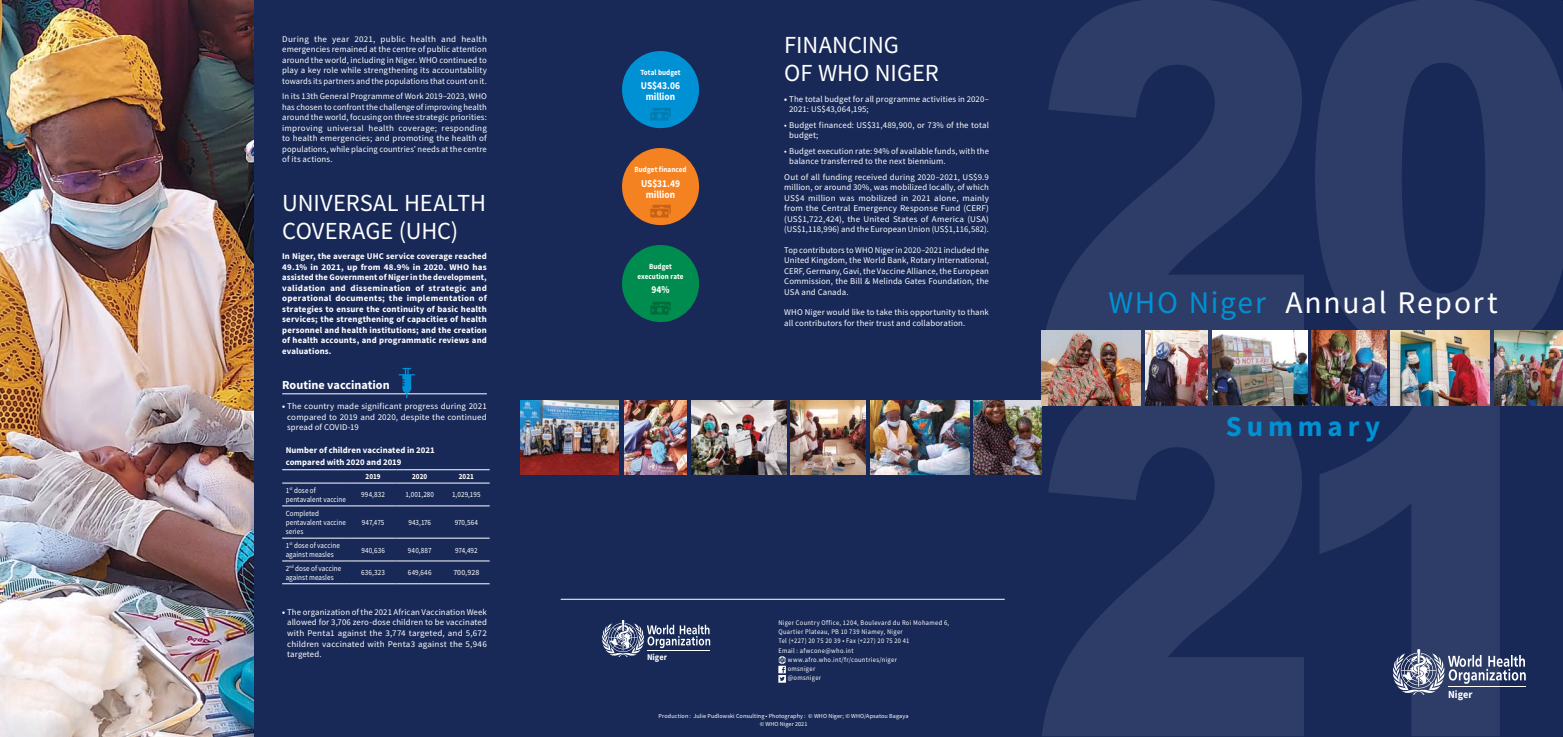
<style>
.page{position:relative;width:1563px;height:737px;background:#fff}
.page>*{position:absolute;margin:0;border:0;box-sizing:border-box;transform-origin:0 0}
.t1{font:900 488.34px/382.4px "Arial";color:#fff;scale:.9 1}
.t2{font:31.5px "Source Sans Pro";letter-spacing:.055em;color:#fff}
.t3{font:700 28.88px "Source Sans Pro";letter-spacing:.175em;color:#0091d5}
.t4{font:24.5px/28px "Source Sans Pro";color:#fff}
.t5{font:700 12.25px "Source Sans Pro";letter-spacing:-.005em;color:#fff}
.t6{font:700 10.85px "Source Sans Pro";color:#fff;scale:.94 1}
.t7{font:700 10.5px/11.4px "Source Sans Pro";color:#fff;text-align:center;scale:.9 1}
.t8{font:700 8.84px "Source Sans Pro";letter-spacing:.005em;color:#fff;scale:.94 1}
.t9{font:8.75px/10.5px "Source Sans Pro";letter-spacing:.015em;color:#fff;text-align:justify}
.t10{font:700 8.75px/10.5px "Source Sans Pro";letter-spacing:.01em;color:#fff;text-align:justify}
.t11{font:7.88px/9.5px "Source Sans Pro";letter-spacing:.01em;color:#fff;scale:.9 1}
.t12{font:700 7.88px/9.6px "Source Sans Pro";letter-spacing:.01em;color:#fff;text-align:center;scale:.9 1}
.t13{font:7.88px "Source Sans Pro";letter-spacing:.01em;color:#fff}
.t14{font:7px/8.8px "Source Sans Pro";letter-spacing:.05em;color:#fff;scale:.92 1}
.t15{font:6.12px/7.9px "Source Sans Pro";letter-spacing:.015em;color:#fff;text-align:center}
.s1{font-weight:700}
.s2{color:#0091d5}
</style>
<div class="page">
<img style="left:0;top:0;width:255px;height:737px">
<div style="left:255px;top:0;width:787px;height:737px;background:#182957"></div>
<div style="left:1042px;top:0;width:521px;height:737px;background:#182957"></div>
<img style="left:521px;top:400px;width:98px;height:75px">
<div style="left:622px;top:245px;width:77px;height:77px;background:#008c4f;border-radius:50%"></div>
<svg style="left:650px;top:302px;width:21px;height:12px"></svg>
<div style="left:622px;top:148px;width:77px;height:77px;background:#f58220;border-radius:50%"></div>
<svg style="left:650px;top:205px;width:21px;height:12px"></svg>
<div style="left:622px;top:51px;width:77px;height:77px;background:#0091d5;border-radius:50%"></div>
<svg style="left:650px;top:108px;width:21px;height:13px"></svg>
<svg style="left:778px;top:656px;width:8px;height:26px"></svg>
<hr style="left:561px;top:599px;width:444px;height:1px;background:#fff">
<img style="left:625px;top:400px;width:62px;height:75px">
<img style="left:691px;top:400px;width:95px;height:75px">
<img style="left:791px;top:400px;width:74px;height:75px">
<img style="left:973px;top:400px;width:69px;height:75px">
<img style="left:870px;top:400px;width:99px;height:75px">
<hr style="left:282px;top:393px;width:205px;height:1px;background:#fff">
<hr style="left:282px;top:469px;width:68px;height:1px;background:#fff">
<hr style="left:350px;top:469px;width:46px;height:1px;background:#fff">
<hr style="left:396px;top:469px;width:47px;height:1px;background:#fff">
<hr style="left:443px;top:469px;width:47px;height:1px;background:#fff">
<hr style="left:282px;top:483px;width:68px;height:1px;background:#fff">
<hr style="left:350px;top:483px;width:46px;height:1px;background:#fff">
<hr style="left:396px;top:483px;width:47px;height:1px;background:#fff">
<hr style="left:443px;top:483px;width:47px;height:1px;background:#fff">
<hr style="left:282px;top:506px;width:68px;height:1px;background:#fff">
<hr style="left:350px;top:506px;width:46px;height:1px;background:#fff">
<hr style="left:396px;top:506px;width:47px;height:1px;background:#fff">
<hr style="left:443px;top:506px;width:47px;height:1px;background:#fff">
<hr style="left:282px;top:538px;width:68px;height:1px;background:#fff">
<hr style="left:350px;top:538px;width:46px;height:1px;background:#fff">
<hr style="left:396px;top:538px;width:47px;height:1px;background:#fff">
<hr style="left:443px;top:538px;width:47px;height:1px;background:#fff">
<hr style="left:282px;top:561px;width:68px;height:1px;background:#fff">
<hr style="left:350px;top:561px;width:46px;height:1px;background:#fff">
<hr style="left:396px;top:561px;width:47px;height:1px;background:#fff">
<hr style="left:443px;top:561px;width:47px;height:1px;background:#fff">
<hr style="left:282px;top:583px;width:68px;height:1px;background:#fff">
<hr style="left:350px;top:583px;width:46px;height:1px;background:#fff">
<hr style="left:396px;top:583px;width:47px;height:1px;background:#fff">
<hr style="left:443px;top:583px;width:47px;height:1px;background:#fff">
<svg style="left:398px;top:368px;width:17px;height:30px"></svg>
<svg style="left:1393px;top:649px;width:132px;height:45px"></svg>
<svg style="left:602px;top:620px;width:108px;height:37px"></svg>
<img style="left:1042px;top:331px;width:99px;height:74px">
<img style="left:1311px;top:331px;width:75px;height:74px">
<img style="left:1390px;top:331px;width:99px;height:74px">
<img style="left:1212px;top:331px;width:95px;height:74px">
<img style="left:1145px;top:331px;width:62px;height:74px">
<img style="left:1494px;top:331px;width:68px;height:74px">
<p class="t9" style="left:282px;top:33px;width:206px">During the year 2021, public health and health emergencies remained at the centre of public attention around the world, including in Niger. WHO continued to play a key role while strengthening its accountability towards its partners and the populations that count on it.</p>
<p class="t9" style="left:282px;top:91px;width:206px">I n its 13th General Programme of Work 2019–2023, WHO has chosen to confront the challenge of improving health around the world, focusing on three strategic priorities: improving universal health coverage; responding to health emergencies; and promoting the health of populations, while placing countries’ needs at the centre of its actions.</p>
<h3 class="t4" style="left:282px;top:188px;width:189px">Universal health coverage (UHC)</h3>
<p class="t10" style="left:282px;top:251px;width:206px">In Niger, the average UHC service coverage reached 49.1% in 2021, up from 48.9% in 2020. WHO has assisted the Government of Niger in the development, validation and dissemination of strategic and operational documents; the implementation of strategies to ensure the continuity of basic health services; the strengthening of capacities of health personnel and health institutions; and the creation of health accounts, and programmatic reviews and evaluations.</p>
<h3 class="t5" style="left:282px;top:376px;width:109px">Routine vaccination</h3>
<p class="t9" style="left:287px;top:401px;width:201px;text-indent:-5px"><span class="s1">•</span> The country made significant progress during 2021 compared to 2019 and 2020, despite the continued spread of COVI D-19</p>
<p class="t10" style="left:286px;top:444px;width:151px;line-height:11.4px">Number of children vaccinated in 2021 compared with 2020 and 2019</p>
<p class="t12" style="left:365px;top:472px;width:18px">2019</p>
<p class="t12" style="left:412px;top:472px;width:18px">2020</p>
<p class="t12" style="left:459px;top:472px;width:18px">2021</p>
<p class="t11" style="left:286px;top:485px;width:69px">1<sup>st</sup> dose of pentavalent vaccine</p>
<p class="t11" style="left:361px;top:490px;width:28px">994,832</p>
<p class="t11" style="left:405px;top:490px;width:33px">1,001,280</p>
<p class="t11" style="left:452px;top:490px;width:33px">1,029,195</p>
<p class="t11" style="left:286px;top:508px;width:69px">Completed pentavalent vaccine series</p>
<p class="t11" style="left:362px;top:517px;width:26px">947,475</p>
<p class="t11" style="left:408px;top:517px;width:27px">943,176</p>
<p class="t11" style="left:455px;top:517px;width:28px">970,564</p>
<p class="t11" style="left:286px;top:540px;width:62px">1<sup>st</sup> dose of vaccine against measles</p>
<p class="t11" style="left:361px;top:545px;width:28px">940,636</p>
<p class="t11" style="left:408px;top:545px;width:28px">940,887</p>
<p class="t11" style="left:455px;top:545px;width:27px">974,492</p>
<p class="t11" style="left:286px;top:563px;width:63px">2<sup>nd</sup> dose of vaccine against measles</p>
<p class="t11" style="left:361px;top:568px;width:28px">636,323</p>
<p class="t11" style="left:408px;top:568px;width:28px">649,646</p>
<p class="t13" style="left:453px;top:567px;width:27px">700,928</p>
<p class="t9" style="left:287px;top:606px;width:201px;text-indent:-5px"><span class="s1">•</span> The organization of the 2021 African Vaccination Week allowed for 3,706 zero-dose children to be vaccinated with Penta1 against the 3,774 targeted, and 5,672 children vaccinated with Penta3 against the 5,946 targeted.</p>
<p class="t12" style="left:640px;top:68px;width:46px">Total budget</p>
<p class="t7" style="left:641px;top:79px;width:45px">US$43.06 million</p>
<p class="t12" style="left:634px;top:165px;width:60px">Budget financed</p>
<p class="t7" style="left:641px;top:177px;width:45px">US$31.49 million</p>
<p class="t12" style="left:637px;top:262px;width:53px">Budget execution rate</p>
<p class="t7" style="left:651px;top:284px;width:22px">94%</p>
<h3 class="t4" style="left:784px;top:31px;width:156px;text-indent:78px">ing<br>of WHO Niger</h3>
<p class="t9" style="left:789px;top:94px;width:201px;text-indent:-5px"><span class="s1">•</span> The total budget for all programme activities in 2020–<br>2021: US$43,064,195;</p>
<p class="t9" style="left:789px;top:120px;width:201px;text-indent:-5px">• Budget financed: US$31,489,900, or 73% of the total budget;</p>
<p class="t9" style="left:789px;top:146px;width:201px;text-indent:-5px">• Budget execution rate: 94% of available funds, with the balance transferred to the next biennium.</p>
<p class="t9" style="left:784px;top:172px;width:206px">Out of all funding received during 2020–2021, US$9.9 million, or around 30%, was mobilized locally, of which US$4 million was mobilized in 2021 alone, mainly from the Central Emergency Response Fund (CERF) (US$1,722,424), the United States of America (USA) (US$1,118,996) and the European Union (US$1,116,582).</p>
<p class="t9" style="left:784px;top:244px;width:206px">Top contributors to WHO Niger in 2020–2021 included the United Kingdom, the World Bank, Rotary I nternational, CERF, Germany, Gavi, the Vaccine Alliance, the European Commission, the Bill &amp; Melinda Gates Foundation, the USA and Canada.</p>
<p class="t9" style="left:784px;top:307px;width:206px">WHO Niger would like to take this opportunity to thank all contributors for their trust and collaboration.</p>
<h3 class="t4" style="left:784px;top:31px;width:34px">Financ</h3>
<p class="t14" style="left:778px;top:618px;width:187px">Niger Country Office, 1204, Boulevard du Roi Mohamed 6,<br>Quartier Plateau, PB 10 739 Niamey, Niger<br>Tel (+227) 20 75 20 39 • Fax (+227) 20 75 20 41</p>
<p class="t14" style="left:788px;top:645px;width:120px;line-height:9.5px;text-indent:-10px">Email : afwcone@who.int www.afro.who.int/fr/countries/niger</p>
<p class="t14" style="left:787px;top:664px;width:38px">omsniger @omsniger</p>
<p class="t15" style="left:658px;top:712px;width:251px">Production : Julie Pudlowski Consulting • Photography : © WHO Niger; © WHO/Apsatou Bagaya © WHO Niger 2021</p>
<p class="t8" style="left:647px;top:650px;width:23px">Niger</p>
<h1 class="t1" style="left:1030px;top:-27px;width:624px">20<br>21</h1>
<h2 class="t2" style="left:1108px;top:283px;width:391px"><span class="s2">WHO Niger</span> Annual Report</h2>
<h3 class="t3" style="left:1225px;top:407px;width:156px">Summary</h3>
<p class="t6" style="left:1448px;top:687px;width:27px">Niger</p>
</div>
